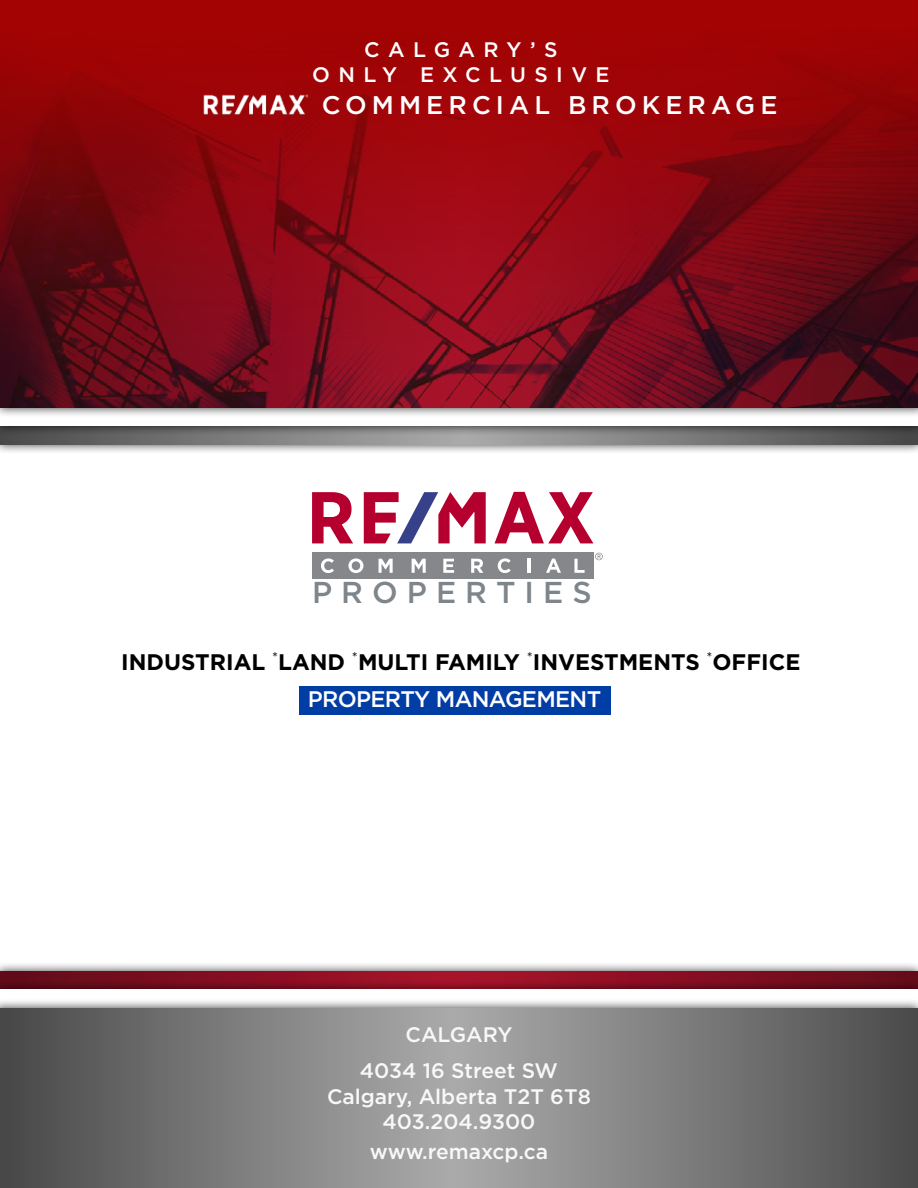
<style>
.page{position:relative;width:918px;height:1188px;background:#fff}
.page>*{position:absolute;margin:0;border:0;box-sizing:border-box;transform-origin:0 0}
.t1{font:500 30.15px "Gotham";letter-spacing:.3em;color:#7e868c}
.t2{font:500 25.5px "Gotham";letter-spacing:.2em;color:#fff}
.t3{font:700 22.5px/37.2px "Gotham";color:#000;text-align:center}
.t4{font:500 21px/36px "Gotham";color:#f9f8f8;text-align:center}
.t5{font:500 21px/25.2px "Gotham";letter-spacing:.4em;color:#fff;text-align:center}
.s1{font-weight:500;color:#fff}
</style>
<div class="page">
<div style="left:0;top:215px;width:918px;height:239px;background:#000;opacity:.75"></div>
<svg style="left:1px;top:436px;width:917px;height:9px;background:#7a7a7a"></svg>
<div style="left:0;top:215px;width:918px;height:221px;background:#000;opacity:.75"></div>
<div style="left:0;top:225px;width:918px;height:201px;background:#fff"></div>
<div style="left:0;top:0;width:918px;height:418px;background:#000;opacity:.75"></div>
<div style="left:0;top:962px;width:918px;height:226px;background:#000;opacity:.75"></div>
<svg style="left:0;top:971px;width:917px;height:9px;background:#850e21"></svg>
<div style="left:0;top:980px;width:918px;height:208px;background:#000;opacity:.75"></div>
<div style="left:0;top:990px;width:918px;height:198px;background:#fff"></div>
<div style="left:0;top:999px;width:918px;height:189px;background:#000;opacity:.75"></div>
<svg style="left:0;top:1008px;width:918px;height:180px;background:#7a7a7a"></svg>
<img style="left:0;top:0;width:918px;height:408px">
<img style="left:1px;top:0;width:916px;height:375px">
<div style="left:312px;top:553px;width:282px;height:26px;background:#85878a"></div>
<svg style="left:321px;top:558px;width:13px;height:15px"></svg>
<svg style="left:348px;top:558px;width:15px;height:15px"></svg>
<svg style="left:379px;top:559px;width:14px;height:14px"></svg>
<svg style="left:412px;top:559px;width:14px;height:14px"></svg>
<svg style="left:443px;top:559px;width:11px;height:14px"></svg>
<svg style="left:471px;top:559px;width:12px;height:14px"></svg>
<svg style="left:498px;top:558px;width:13px;height:15px"></svg>
<hr style="left:527px;top:559px;width:3px;height:14px;background:#fff">
<svg style="left:546px;top:559px;width:15px;height:14px"></svg>
<svg style="left:574px;top:559px;width:11px;height:14px"></svg>
<svg style="left:312px;top:492px;width:281px;height:51px"></svg>
<svg style="left:595px;top:553px;width:8px;height:7px"></svg>
<div style="left:299px;top:686px;width:311px;height:28px;background:#003da5"></div>
<img style="left:199px;top:93px;width:114px;height:23px">
<p class="t5" style="left:312px;top:37px;width:299px">CALGARY’S<br>ONLY EXCLUSIVE</p>
<p class="t2" style="left:322px;top:88px;width:457px">COMMERCIAL BROKERAGE</p>
<h1 class="t1" style="left:312px;top:573px;width:281px">PROPERTIES</h1>
<p class="t3" style="left:121px;top:643px;width:681px">INDUSTRIAL <sup>*</sup>LAND <sup>*</sup>MULTI FAMILY <sup>*</sup>INVESTMENTS <sup>*</sup>OFFICE<br><span class="s1">PROPERTY MANAGEMENT</span></p>
<p class="t4" style="left:360px;top:1017px;width:200px">CALGARY<br>4034 16 Street SW</p>
<p class="t4" style="left:327px;top:1083px;width:265px;line-height:25.2px">Calgary, Alberta T2T 6T8<br>403.204.9300</p>
<p class="t4" style="left:370px;top:1133px;width:180px">www.remaxcp.ca</p>
</div>
